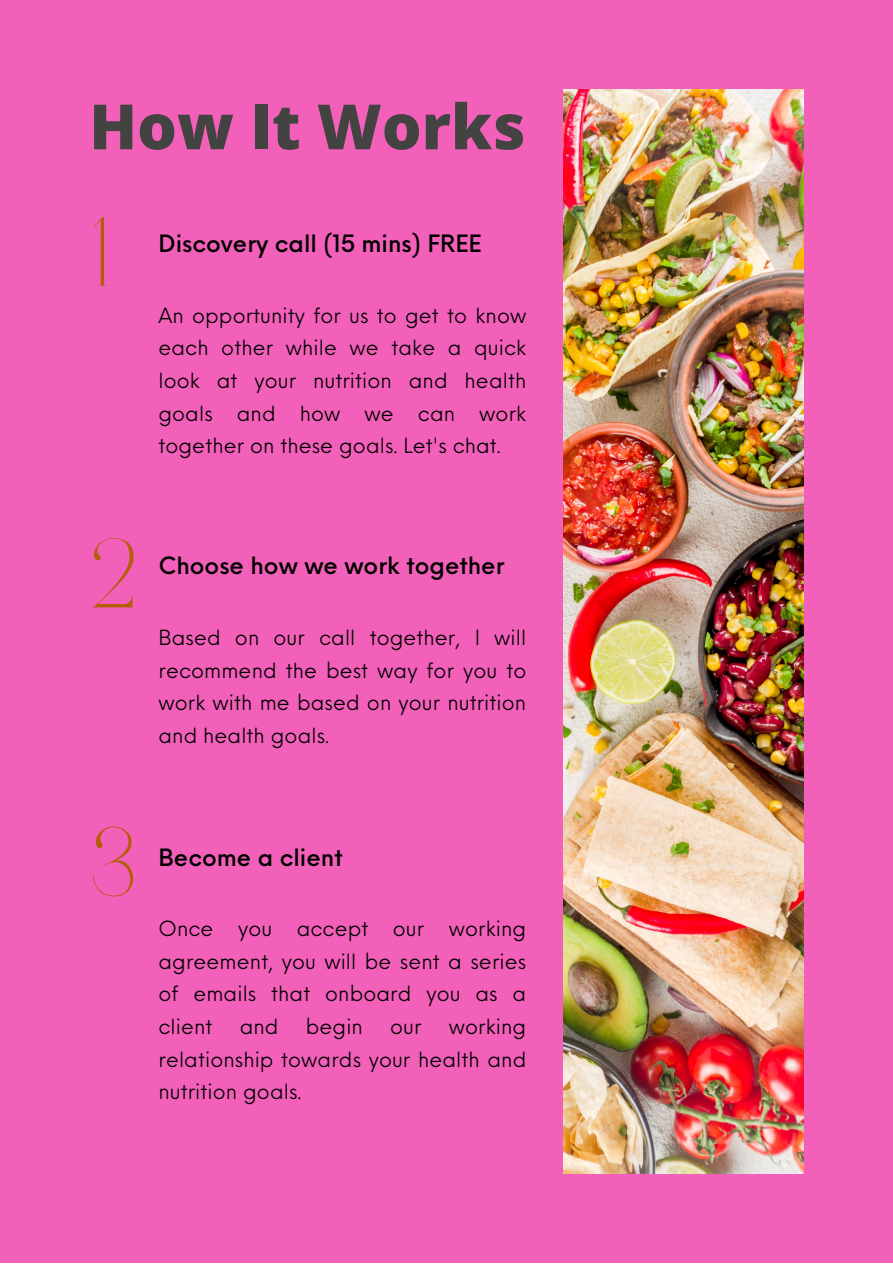
<style>
.page{position:relative;width:893px;height:1264px;background:#fff}
.page>*{position:absolute;margin:0;border:0;box-sizing:border-box;transform-origin:0 0}
.t1{font:98.1px "Joliet";color:#b65d0b}
.t2{font:800 62.4px "Open Sans";color:#434342}
.t3{font:500 23.25px "Neue Einstellung";color:#000}
.t4{font:20.4px/32.5px "Neue Einstellung";letter-spacing:.005em;color:#000;text-align:justify}
</style>
<div class="page">
<div style="left:0;top:0;width:892px;height:1262px;background:#f260ba"></div>
<img style="left:563px;top:89px;width:240px;height:1084px">
<p class="t2" style="left:89px;top:83px;width:437px">How It Works</p>
<p class="t1" style="left:89px;top:191px;width:23px">1</p>
<p class="t3" style="left:158px;top:223px;width:325px">Discovery call (15 mins) FREE</p>
<p class="t4" style="left:158px;top:297px;width:369px">An opportunity for us to get to know each other while we take a quick look at your nutrition and health goals and how we can work together on these goals. Let's chat.</p>
<p class="t1" style="left:89px;top:512px;width:50px">2</p>
<p class="t3" style="left:158px;top:545px;width:347px">Choose how we work together</p>
<p class="t4" style="left:158px;top:619px;width:369px">Based on our call together, I will recommend the best way for you to work with me based on your nutrition and health goals.</p>
<p class="t1" style="left:89px;top:801px;width:49px">3</p>
<p class="t3" style="left:158px;top:836px;width:186px">Become a client</p>
<p class="t4" style="left:158px;top:910px;width:369px">Once you accept our working agreement, you will be sent a series of emails that onboard you as a client</p>
<p class="t4" style="left:240px;top:1008px;width:40px">and</p>
<p class="t4" style="left:306px;top:1008px;width:59px">begin</p>
<p class="t4" style="left:390px;top:1008px;width:33px">our</p>
<p class="t4" style="left:158px;top:1008px;width:369px;text-indent:290px">working relationship towards your health and nutrition goals.</p>
</div>
